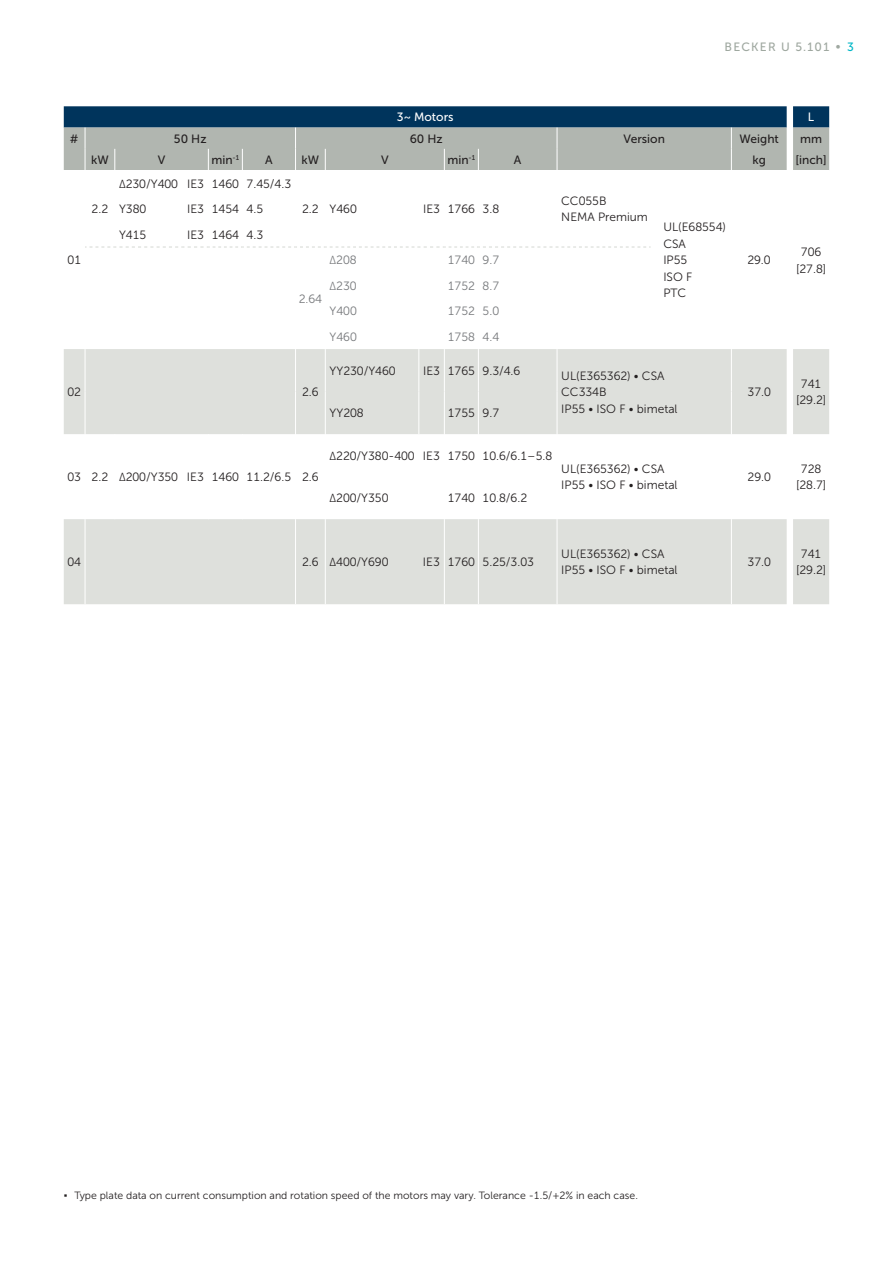
<style>
.page{position:relative;width:893px;height:1263px;background:#fff}
.page>*{position:absolute;margin:0;border:0;box-sizing:border-box;transform-origin:0 0}
.t1{font:12px/16.5px "Museo Sans 300";color:#231f20}
.t2{font:12px "Museo Sans 500";color:#231f20}
.t3{font:12px "Museo Sans 300";color:#76787b}
.t4{font:12px "Museo Sans 500";letter-spacing:.1em;color:#9fa8a0}
.t5{font:12px "Museo Sans 500";color:#fff}
.t6{font:10.5px "Museo Sans 300";color:#231f20}
.s1{color:#00b7c7}
.s2{font-family:"Calibri";font-weight:300;font-size:13.2px}
.s3{font-family:"Verdana";font-weight:700}
</style>
<div class="page">
<svg style="left:64px;top:106px;width:765px;height:64px;background:#798d96"></svg>
<svg style="left:64px;top:349px;width:765px;height:255px;fill:#dee0dc"></svg>
<hr style="left:85px;top:434px;width:1px;height:43px;background:#fff">
<hr style="left:114px;top:434px;width:1px;height:43px;background:#fff">
<hr style="left:208px;top:434px;width:1px;height:43px;background:#fff">
<hr style="left:242px;top:434px;width:1px;height:43px;background:#fff">
<hr style="left:295px;top:434px;width:1px;height:43px;background:#fff">
<hr style="left:85px;top:477px;width:1px;height:42px;background:#fff">
<hr style="left:114px;top:477px;width:1px;height:42px;background:#fff">
<hr style="left:208px;top:477px;width:1px;height:42px;background:#fff">
<hr style="left:242px;top:477px;width:1px;height:42px;background:#fff">
<hr style="left:295px;top:477px;width:1px;height:42px;background:#fff">
<hr style="left:85px;top:519px;width:1px;height:85px;background:#fff">
<hr style="left:295px;top:519px;width:1px;height:85px;background:#fff">
<hr style="left:325px;top:434px;width:1px;height:43px;background:#fff">
<hr style="left:444px;top:434px;width:1px;height:43px;background:#fff">
<hr style="left:478px;top:434px;width:1px;height:43px;background:#fff">
<hr style="left:325px;top:477px;width:1px;height:42px;background:#fff">
<hr style="left:444px;top:477px;width:1px;height:42px;background:#fff">
<hr style="left:478px;top:477px;width:1px;height:42px;background:#fff">
<hr style="left:325px;top:519px;width:1px;height:85px;background:#fff">
<hr style="left:444px;top:519px;width:1px;height:85px;background:#fff">
<hr style="left:478px;top:519px;width:1px;height:85px;background:#fff">
<hr style="left:557px;top:434px;width:1px;height:43px;background:#fff">
<hr style="left:731px;top:434px;width:1px;height:43px;background:#fff">
<hr style="left:557px;top:477px;width:1px;height:42px;background:#fff">
<hr style="left:731px;top:477px;width:1px;height:42px;background:#fff">
<hr style="left:557px;top:519px;width:1px;height:85px;background:#fff">
<hr style="left:731px;top:519px;width:1px;height:85px;background:#fff">
<hr style="left:85px;top:349px;width:1px;height:43px;background:#fff">
<hr style="left:295px;top:349px;width:1px;height:43px;background:#fff">
<hr style="left:85px;top:392px;width:1px;height:42px;background:#fff">
<hr style="left:295px;top:392px;width:1px;height:42px;background:#fff">
<hr style="left:325px;top:349px;width:1px;height:43px;background:#fff">
<hr style="left:418px;top:349px;width:1px;height:43px;background:#fff">
<hr style="left:444px;top:349px;width:1px;height:43px;background:#fff">
<hr style="left:478px;top:349px;width:1px;height:43px;background:#fff">
<hr style="left:557px;top:349px;width:1px;height:43px;background:#fff">
<hr style="left:731px;top:349px;width:1px;height:43px;background:#fff">
<hr style="left:731px;top:392px;width:1px;height:42px;background:#fff">
<hr style="left:325px;top:392px;width:1px;height:42px;background:#fff">
<hr style="left:418px;top:392px;width:1px;height:42px;background:#fff">
<hr style="left:444px;top:392px;width:1px;height:42px;background:#fff">
<hr style="left:478px;top:392px;width:1px;height:42px;background:#fff">
<hr style="left:557px;top:392px;width:1px;height:42px;background:#fff">
<svg style="left:85px;top:247px;width:566px;height:1px"></svg>
<p class="t4" style="left:725px;top:40px;width:131px">BECKER U 5.101 • <span class="s1">3</span></p>
<p class="t5" style="left:397px;top:111px;width:58px">3~ Motors</p>
<p class="t5" style="left:808px;top:111px;width:8px">L</p>
<p class="t2" style="left:70px;top:132px;width:10px">#</p>
<p class="t2" style="left:174px;top:132px;width:34px">50 Hz</p>
<p class="t2" style="left:410px;top:132px;width:35px">60 Hz</p>
<p class="t2" style="left:623px;top:132px;width:43px">Version</p>
<p class="t2" style="left:739px;top:132px;width:41px">Weight</p>
<p class="t2" style="left:800px;top:132px;width:23px">mm</p>
<p class="t2" style="left:91px;top:153px;width:19px">kW</p>
<p class="t2" style="left:158px;top:153px;width:9px">V</p>
<p class="t2" style="left:211px;top:153px;width:29px">min<sup>-1</sup></p>
<p class="t2" style="left:265px;top:153px;width:9px">A</p>
<p class="t2" style="left:302px;top:153px;width:19px">kW</p>
<p class="t2" style="left:381px;top:153px;width:9px">V</p>
<p class="t2" style="left:447px;top:153px;width:29px">min<sup>-1</sup></p>
<p class="t2" style="left:514px;top:153px;width:9px">A</p>
<p class="t2" style="left:752px;top:153px;width:15px">kg</p>
<p class="t2" style="left:795px;top:153px;width:33px">[inch]</p>
<p class="t1" style="left:68px;top:252px;width:15px">01</p>
<p class="t1" style="left:92px;top:201px;width:18px">2.2</p>
<p class="t1" style="left:119px;top:175px;width:174px"><span class="s2">Δ</span>230/Y400 IE3 1460 7.45/4.3</p>
<p class="t1" style="left:119px;top:201px;width:29px">Y380</p>
<p class="t1" style="left:187px;top:201px;width:78px">IE3 1454 4.5</p>
<p class="t1" style="left:119px;top:226px;width:29px">Y415</p>
<p class="t1" style="left:187px;top:226px;width:78px">IE3 1464 4.3</p>
<p class="t1" style="left:302px;top:201px;width:56px">2.2 Y460</p>
<p class="t1" style="left:423px;top:201px;width:78px">IE3 1766 3.8</p>
<p class="t1" style="left:561px;top:192px;width:88px">CC055B<br>NEMA Premium</p>
<p class="t3" style="left:330px;top:254px;width:29px"><span class="s2">Δ</span>208</p>
<p class="t3" style="left:448px;top:254px;width:53px">1740 9.7</p>
<p class="t3" style="left:330px;top:279px;width:29px"><span class="s2">Δ</span>230</p>
<p class="t3" style="left:448px;top:279px;width:53px">1752 8.7</p>
<p class="t3" style="left:330px;top:305px;width:29px">Y400</p>
<p class="t3" style="left:448px;top:305px;width:53px">1752 5.0</p>
<p class="t3" style="left:330px;top:330px;width:29px">Y460</p>
<p class="t3" style="left:448px;top:330px;width:53px">1758 4.4</p>
<p class="t3" style="left:299px;top:292px;width:25px">2.64</p>
<p class="t1" style="left:663px;top:219px;width:64px">UL(E68554)<br>CSA<br>IP55<br>ISO F<br>PTC</p>
<p class="t1" style="left:67px;top:384px;width:15px">02</p>
<p class="t1" style="left:302px;top:384px;width:18px">2.6</p>
<p class="t1" style="left:330px;top:363px;width:68px">YY230/Y460</p>
<p class="t1" style="left:423px;top:363px;width:99px">IE3 1765 9.3/4.6</p>
<p class="t1" style="left:330px;top:405px;width:36px">YY208</p>
<p class="t1" style="left:448px;top:405px;width:53px">1755 9.7</p>
<p class="t1" style="left:561px;top:367px;width:118px">UL(E365362) • CSA<br>CC334B<br>IP55 • ISO F • bimetal</p>
<p class="t1" style="left:330px;top:448px;width:224px"><span class="s2">Δ</span>220/Y380-400 IE3 1750 10.6/6.1–5.8</p>
<p class="t1" style="left:747px;top:252px;width:25px">29.0</p>
<p class="t1" style="left:796px;top:244px;width:32px;text-align:center">706 [27.8]</p>
<p class="t1" style="left:748px;top:384px;width:25px">37.0</p>
<p class="t1" style="left:796px;top:376px;width:32px;text-align:center">741 [29.2]</p>
<p class="t1" style="left:67px;top:469px;width:253px">03 2.2 <span class="s2">Δ</span>200/Y350 IE3 1460 11.2/6.5 2.6</p>
<p class="t1" style="left:330px;top:490px;width:60px"><span class="s2">Δ</span>200/Y350</p>
<p class="t1" style="left:448px;top:490px;width:81px">1740 10.8/6.2</p>
<p class="t1" style="left:561px;top:461px;width:118px">UL(E365362) • CSA<br>IP55 • ISO F • bimetal</p>
<p class="t1" style="left:748px;top:469px;width:25px">29.0</p>
<p class="t1" style="left:796px;top:461px;width:32px;text-align:center">728 [28.7]</p>
<p class="t1" style="left:67px;top:554px;width:15px">04</p>
<p class="t1" style="left:302px;top:554px;width:88px">2.6 <span class="s2">Δ</span>400/Y690</p>
<p class="t1" style="left:423px;top:554px;width:112px">IE3 1760 5.25/3.03</p>
<p class="t1" style="left:561px;top:546px;width:118px">UL(E365362) • CSA<br>IP55 • ISO F • bimetal</p>
<p class="t1" style="left:748px;top:554px;width:25px">37.0</p>
<p class="t1" style="left:796px;top:546px;width:32px;text-align:center">741 [29.2]</p>
<p class="t6" style="left:64px;top:1189px;width:576px"><span class="s3">▪</span> Type plate data on current consumption and rotation speed of the motors may vary. Tolerance -1.5/+2% in each case.</p>
</div>
